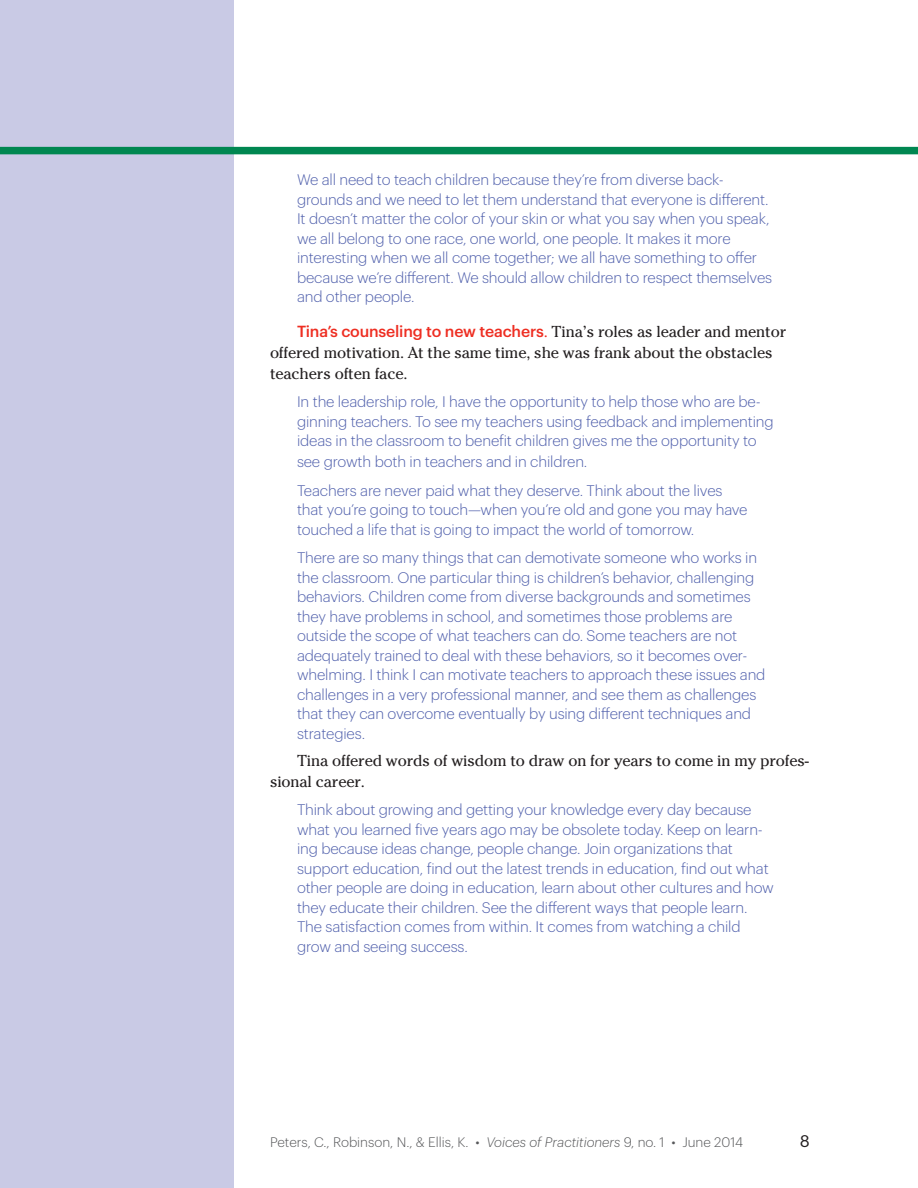
<style>
.page{position:relative;width:918px;height:1188px;background:#fff}
.page>*{position:absolute;margin:0;border:0;box-sizing:border-box;transform-origin:0 0}
.t1{font:16.5px "Graphik";color:#231f20}
.t2{font:15.75px/21px "Cheltenham";letter-spacing:-.01em;color:#231f20}
.t3{font:500 15.75px "Graphik";letter-spacing:-.01em;color:#ee2e22}
.t4{font:300 15px/19.5px "Graphik";letter-spacing:-.01em;color:#5060ac}
.t5{font:300 13.5px "Graphik";color:#57585a}
.s1{font-family:"Cheltenham";font-weight:400}
.s2{font-family:"Cheltenham";font-weight:400;color:#231f20}
.s3{font-style:italic}
</style>
<div class="page">
<div style="left:0;top:0;width:234px;height:1188px;background:#c9cae5"></div>
<div style="left:0;top:147px;width:918px;height:7px;background:#008751"></div>
<p class="t4" style="left:297px;top:169px;width:477px">We all need to teach children because they’re from diverse back&shy;grounds and we need to let them understand that everyone is different.<br>It doesn’t matter the color of your skin or what you say when you speak, we all belong to one race, one world, one people. It makes it more interesting when we all come together; we all have something to offer because we’re different. We should allow children to respect themselves and other people.</p>
<p class="t3" style="left:297px;top:319px;width:491px">Tina’s counseling to new teachers<span class="s1">.</span> <span class="s2">Tina’s roles as leader and mentor</span></p>
<p class="t2" style="left:270px;top:342px;width:504px">offered motivation. At the same time, she was frank about the obstacles teachers often face.</p>
<p class="t4" style="left:297px;top:391px;width:478px">In the leadership role, I have the opportunity to help those who are be&shy;ginning teachers. To see my teachers using feedback and implementing ideas in the classroom to benefit children gives me the opportunity to</p>
<p class="t4" style="left:297px;top:446px;width:427px;line-height:28.5px">see growth both in teachers and in children.<br>Teachers are never paid what they deserve. Think about the lives</p>
<p class="t4" style="left:297px;top:499px;width:452px">that you’re going to touch—when you’re old and gone you may have touched a life that is going to impact the world of tomorrow.</p>
<p class="t4" style="left:297px;top:547px;width:470px">There are so many things that can demotivate someone who works in the classroom. One particular thing is children’s behavior, challenging behaviors. Children come from diverse backgrounds and sometimes they have problems in school, and sometimes those problems are outside the scope of what teachers can do. Some teachers are not adequately trained to deal with these behaviors, so it becomes over&shy;whelming. I think I can motivate teachers to approach these issues and challenges in a very professional manner, and see them as challenges that they can overcome eventually by using different techniques and strategies.</p>
<p class="t2" style="left:270px;top:750px;width:540px;text-indent:27px">Tina offered words of wisdom to draw on for years to come in my profes&shy;sional career.</p>
<p class="t4" style="left:297px;top:799px;width:478px">Think about growing and getting your knowledge every day because what you learned five years ago may be obsolete today. Keep on learn&shy;ing because ideas change, people change. Join organizations that support education, find out the latest trends in education, find out what other people are doing in education, learn about other cultures and how they educate their children. See the different ways that people learn.<br>The satisfaction comes from within. It comes from watching a child grow and seeing success.</p>
<p class="t5" style="left:270px;top:1132px;width:475px">Peters, C., Robinson, N., &amp; Ellis, K. • <span class="s3">Voices of Practitioners</span> 9, no. 1 • June 2014</p>
<p class="t1" style="left:800px;top:1129px;width:12px">8</p>
</div>
